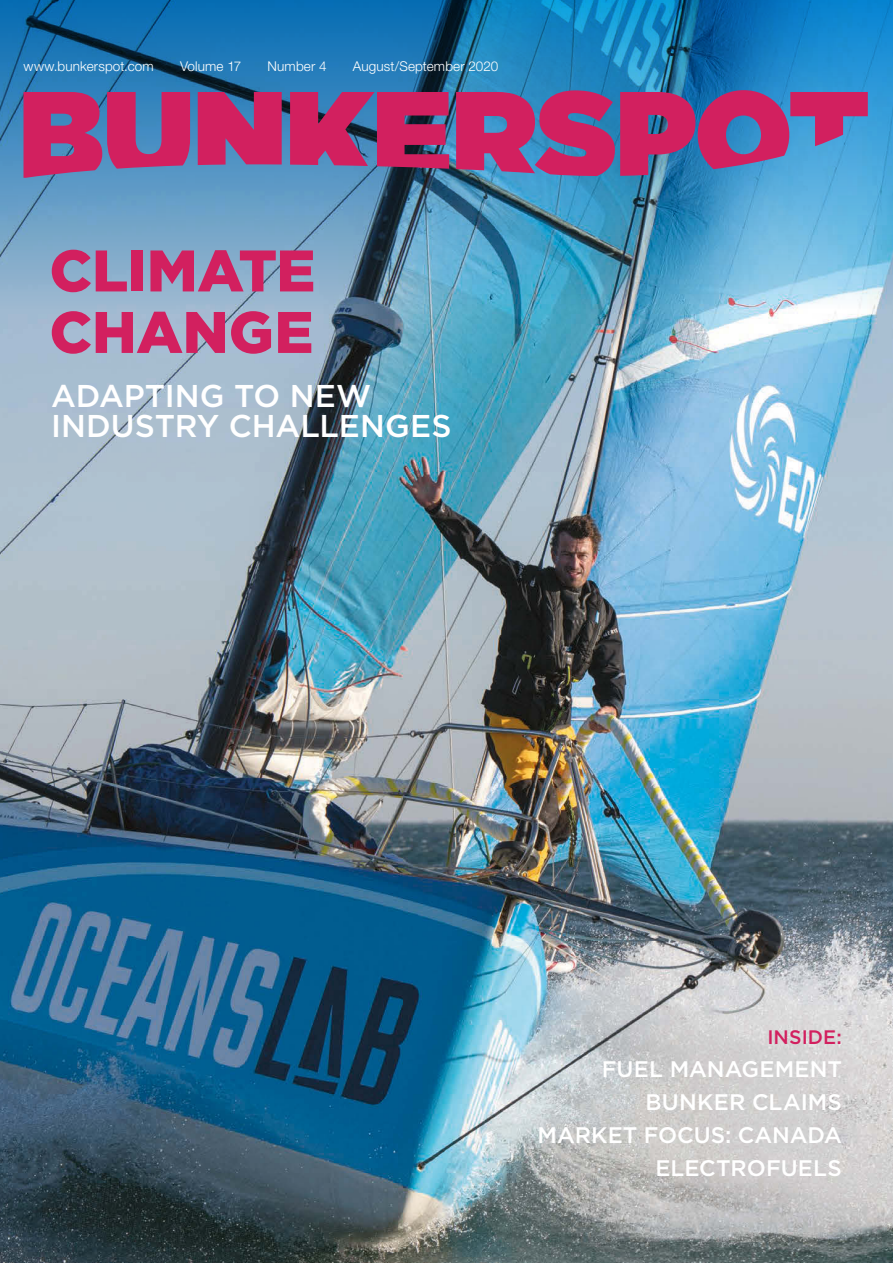
<style>
.page{position:relative;width:893px;height:1263px;background:#fff}
.page>*{position:absolute;margin:0;border:0;box-sizing:border-box;transform-origin:0 0}
.t1{font:900 58.5px/61.5px "Gotham";letter-spacing:-.005em;color:#d2205f}
.t2{font:500 31.5px/30px "Gotham";color:#fff}
.t3{font:500 22.5px/33px "Gotham";color:#fff;text-align:right}
.t4{font:500 19.5px "Gotham";letter-spacing:.005em;color:#d2205f}
.t5{font:300 13.5px "Helvetica Neue LT Std";letter-spacing:.01em;color:#fff}
</style>
<div class="page">
<img style="left:0;top:308px;width:893px;height:955px">
<img style="left:0;top:0;width:893px;height:308px">
<svg style="left:456px;top:90px;width:412px;height:86px;background:#964b86"></svg>
<svg style="left:24px;top:92px;width:166px;height:86px;background:#a8407c"></svg>
<svg style="left:198px;top:92px;width:84px;height:73px;background:#bb2c69"></svg>
<svg style="left:290px;top:92px;width:159px;height:77px;background:#a9326b"></svg>
<p class="t5" style="left:24px;top:58px;width:132px">www.bunkerspot.com</p>
<p class="t5" style="left:180px;top:58px;width:63px">Volume 17</p>
<p class="t5" style="left:268px;top:58px;width:61px">Number 4</p>
<p class="t5" style="left:353px;top:58px;width:147px">August/September 2020</p>
<h1 class="t1" style="left:49px;top:239px;width:267px">CLIMATE<br>CHANGE</h1>
<h2 class="t2" style="left:51px;top:381px;width:402px">ADAPTING TO NEW<br>INDUSTRY CHALLENGES</h2>
<p class="t4" style="left:767px;top:1024px;width:76px">INSIDE:</p>
<p class="t3" style="left:538px;top:1052px;width:306px">FUEL MANAGEMENT<br>BUNKER CLAIMS<br>MARKET FOCUS: CANADA<br>ELECTROFUELS</p>
</div>
